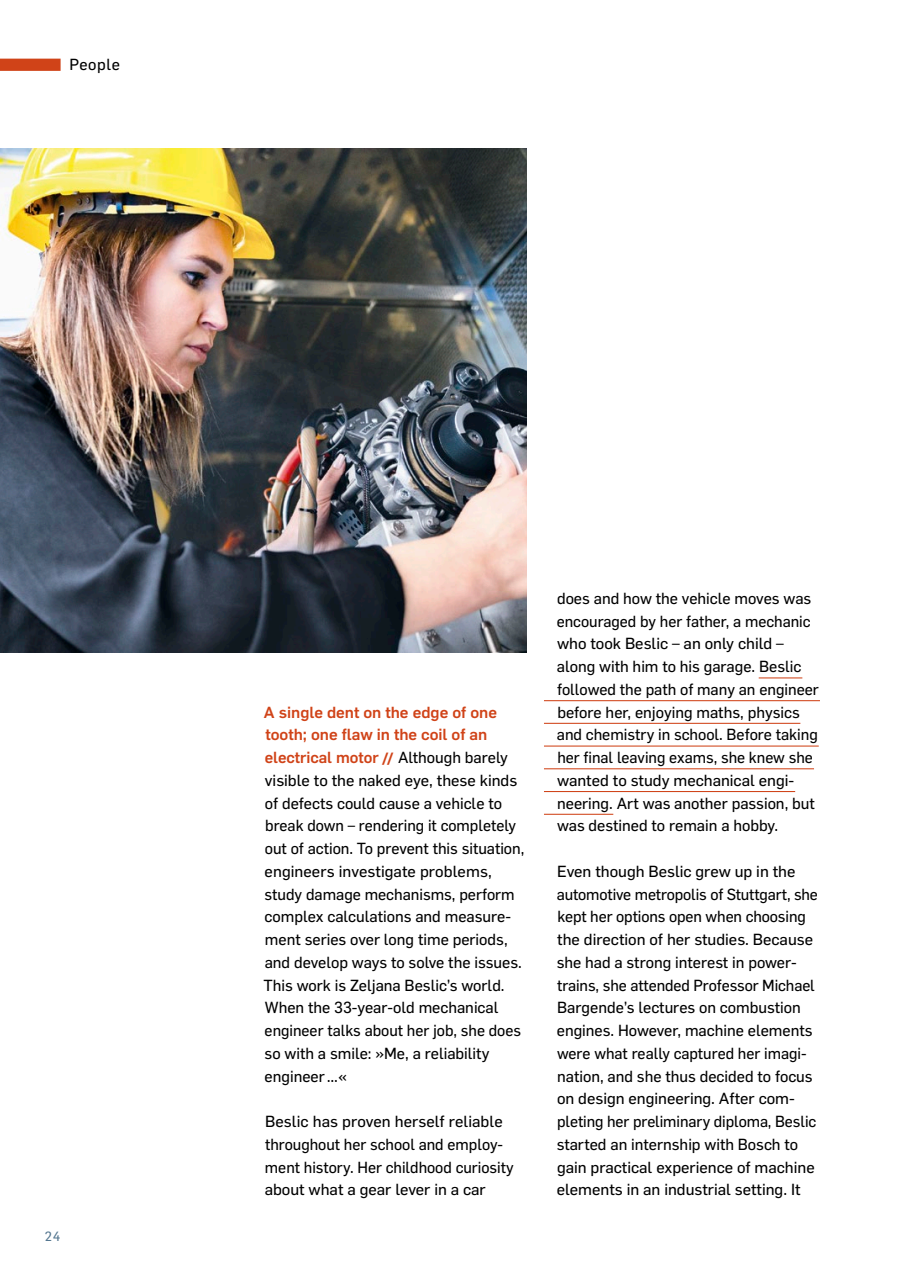
<style>
.page{position:relative;width:918px;height:1265px;background:#fff}
.page>*{position:absolute;margin:0;border:0;box-sizing:border-box;transform-origin:0 0}
.t1{font:15.75px/22.8px "Flama Basic";color:#000}
.t2{font:500 15.75px/22.8px "Flama";color:#d04318}
.t3{font:13.12px "Flama Basic";color:#557790}
.s1{font-weight:700;font-style:italic}
.s2{font-family:"Flama Basic";font-weight:400;color:#000}
</style>
<div class="page">
<img style="left:0;top:149px;width:526px;height:503px">
<hr style="left:544px;top:791px;width:251px;height:1px;background:#d04318">
<hr style="left:544px;top:814px;width:69px;height:1px;background:#d04318">
<hr style="left:758px;top:677px;width:44px;height:1px;background:#d04318">
<hr style="left:544px;top:700px;width:276px;height:1px;background:#d04318">
<hr style="left:544px;top:723px;width:256px;height:1px;background:#d04318">
<hr style="left:544px;top:746px;width:275px;height:1px;background:#d04318">
<hr style="left:544px;top:768px;width:270px;height:1px;background:#d04318">
<div style="left:0;top:59px;width:61px;height:12px;background:#d04318"></div>
<p class="t1" style="left:69px;top:52px;width:52px">People</p>
<p class="t3" style="left:45px;top:1227px;width:17px">24</p>
<p class="t2" style="left:264px;top:699px;width:245px">A single dent on the edge of one tooth; one flaw in the coil of an electrical motor <span class="s1">||</span><span class="s2">Although barely</span></p>
<p class="t1" style="left:263px;top:768px;width:262px">visible to the naked eye, these kinds of defects could cause a vehicle to break down – rendering it completely out of action. To prevent this situation, engineers investigate problems, study damage mechanisms, perform complex calculations and measure&shy;ment series over long time periods, and develop ways to solve the issues.<br>This work is Zeljana Beslic’s world.<br>When the 33-year-old mechanical engineer talks about her job, she does so with a smile: »Me, a reliability engineer…«</p>
<p class="t1" style="left:265px;top:1109px;width:251px">Beslic has proven herself reliable throughout her school and employ&shy;ment history. Her childhood curiosity about what a gear lever in a car</p>
<p class="t1" style="left:557px;top:586px;width:264px">does and how the vehicle moves was encouraged by her father, a mechanic who took Beslic – an only child – along with him to his garage. Beslic followed the path of many an engineer before her, enjoying maths, physics and chemistry in school. Before taking her final leaving exams, she knew she wanted to study mechanical engi&shy;neering. Art was another passion, but was destined to remain a hobby.</p>
<p class="t1" style="left:557px;top:859px;width:263px">Even though Beslic grew up in the automotive metropolis of Stuttgart, she kept her options open when choosing the direction of her studies. Because she had a strong interest in power&shy;trains, she attended Professor Michael Bargende’s lectures on combustion engines. However, machine elements were what really captured her imagi&shy;nation, and she thus decided to focus on design engineering. After com&shy;pleting her preliminary diploma, Beslic started an internship with Bosch to gain practical experience of machine elements in an industrial setting. It</p>
</div>
